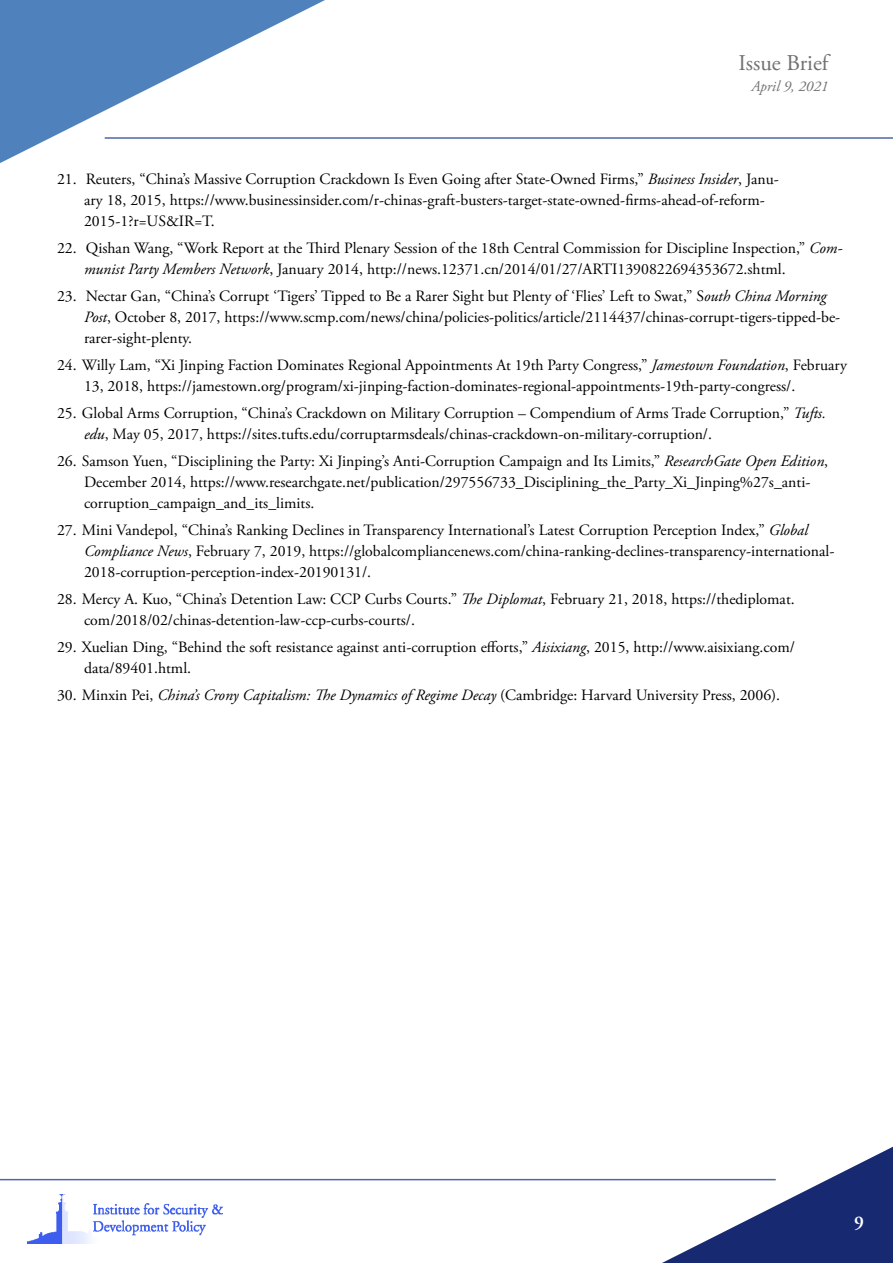
<style>
.page{position:relative;width:893px;height:1263px;background:#fff}
.page>*{position:absolute;margin:0;border:0;box-sizing:border-box;transform-origin:0 0}
.t1{font:22.5px "Adobe Garamond Pro";color:#707172}
.t2{font:600 19.5px "Adobe Garamond Pro";color:#fff}
.t3{font:15.75px/21px "Adobe Garamond Pro";color:#000}
.t4{font:italic 15px "Adobe Garamond Pro";color:#707172}
.s1{font-style:italic}
</style>
<div class="page">
<hr style="left:105px;top:137px;width:788px;height:2px;background:#5066a7">
<svg style="left:0;top:0;width:350px;height:163px"></svg>
<svg style="left:637px;top:1146px;width:256px;height:117px"></svg>
<hr style="left:0;top:1179px;width:776px;height:1px;background:#5066a7">
<img style="left:28px;top:1194px;width:194px;height:49px">
<h1 class="t1" style="left:739px;top:50px;width:91px">Issue Brief</h1>
<p class="t4" style="left:751px;top:78px;width:79px">April 9, 2021</p>
<p class="t3" style="left:84px;top:169px;width:696px;text-indent:-27px">21. Reuters, “China’s Massive Corruption Crackdown Is Even Going after State-Owned Firms,” <span class="s1">Business Insider</span>, Janu&shy;ary 18, 2015, https://www.businessinsider.com/r-chinas-graft-busters-target-state-owned-firms-ahead-of-reform-<br>2015-1?r=US&amp;IR=T.</p>
<p class="t3" style="left:84px;top:238px;width:760px;text-indent:-27px">22. Qishan Wang, “Work Report at the Third Plenary Session of the 18th Central Commission for Discipline Inspection,” <span class="s1">Com&shy;munist Party Members Network</span>, January 2014, http://news.12371.cn/2014/01/27/ARTI1390822694353672.shtml.</p>
<p class="t3" style="left:84px;top:286px;width:758px;text-indent:-27px">23. Nectar Gan, “China’s Corrupt ‘Tigers’ Tipped to Be a Rarer Sight but Plenty of ‘Flies’ Left to Swat,” S<span class="s1">outh China Morning<br>Post</span>, October 8, 2017, https://www.scmp.com/news/china/policies-politics/article/2114437/chinas-corrupt-tigers-tipped-be&shy;rarer-sight-plenty.</p>
<p class="t3" style="left:84px;top:355px;width:764px;text-indent:-27px">24. Willy Lam, “Xi Jinping Faction Dominates Regional Appointments At 19th Party Congress,” <span class="s1">Jamestown Foundation</span>, February<br>13, 2018, https://jamestown.org/program/xi-jinping-faction-dominates-regional-appointments-19th-party-congress/.</p>
<p class="t3" style="left:84px;top:403px;width:743px;text-indent:-27px">25. Global Arms Corruption, “China’s Crackdown on Military Corruption – Compendium of Arms Trade Corruption,” <span class="s1">Tufts. edu</span>, May 05, 2017, https://sites.tufts.edu/corruptarmsdeals/chinas-crackdown-on-military-corruption/.</p>
<p class="t3" style="left:84px;top:451px;width:746px;text-indent:-27px">26. Samson Yuen, “Disciplining the Party: Xi Jinping’s Anti-Corruption Campaign and Its Limits,” <span class="s1">ResearchGate Open Edition</span>,<br>December 2014, https://www.researchgate.net/publication/297556733_Disciplining_the_Party_Xi_Jinping%27s_anti&shy;corruption_campaign_and_its_limits.</p>
<p class="t3" style="left:84px;top:520px;width:752px;text-indent:-27px">27. Mini Vandepol, “China’s Ranking Declines in Transparency International’s Latest Corruption Perception Index,” <span class="s1">Global<br>Compliance News</span>, February 7, 2019, https://globalcompliancenews.com/china-ranking-declines-transparency-international-<br>2018-corruption-perception-index-20190131/.</p>
<p class="t3" style="left:84px;top:589px;width:712px;text-indent:-27px">28. Mercy A. Kuo, “China’s Detention Law: CCP Curbs Courts.” <span class="s1">The Diplomat</span>, February 21, 2018, https://thediplomat. com/2018/02/chinas-detention-law-ccp-curbs-courts/.</p>
<p class="t3" style="left:84px;top:637px;width:712px;text-indent:-27px">29. Xuelian Ding, “Behind the soft resistance against anti-corruption efforts,” <span class="s1">Aisixiang</span>, 2015, http://www.aisixiang.com/ data/89401.html.</p>
<p class="t3" style="left:57px;top:685px;width:725px">30. Minxin Pei, <span class="s1">China’s Crony Capitalism: The Dynamics of Regime Decay</span> (Cambridge: Harvard University Press, 2006).</p>
<p class="t2" style="left:854px;top:1211px;width:11px">9</p>
</div>
